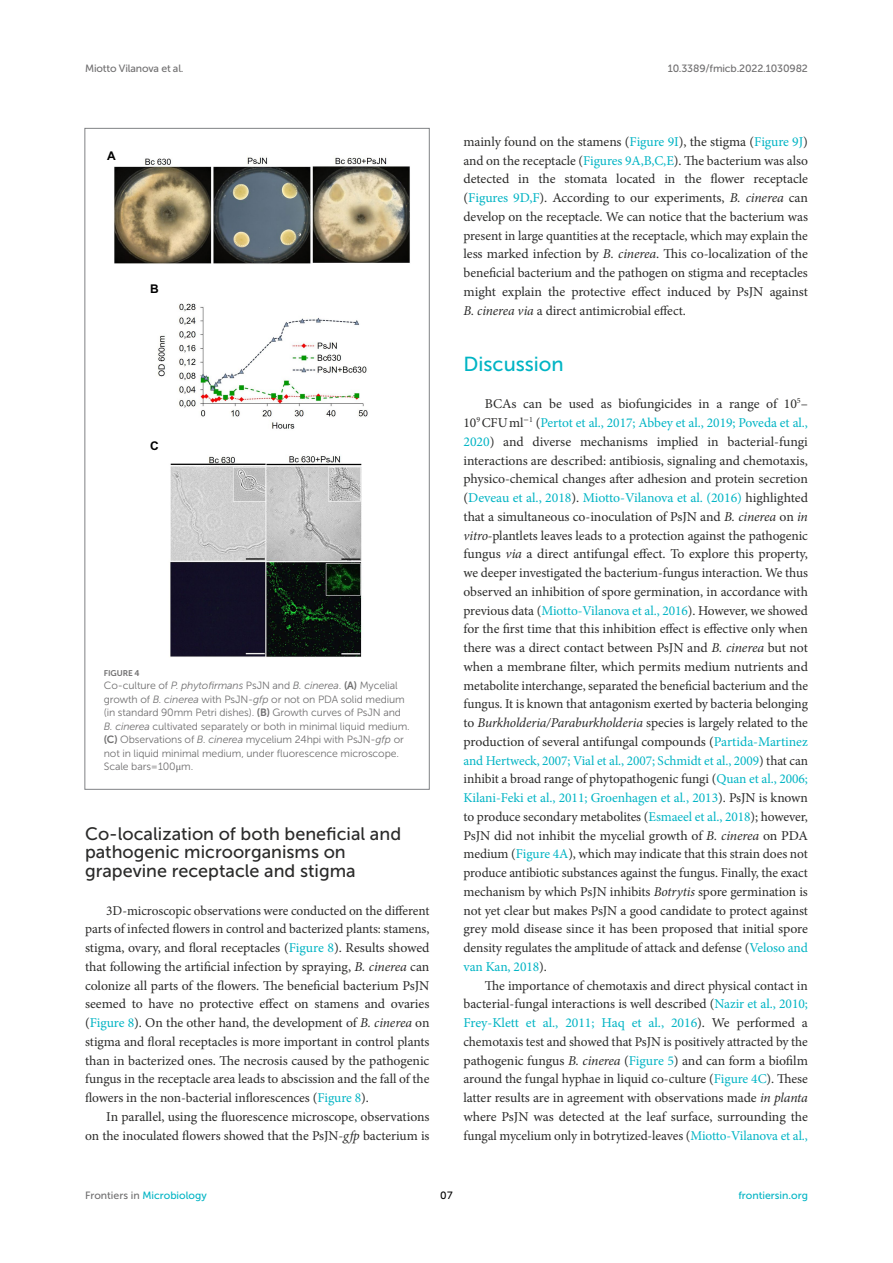
<style>
.page{position:relative;width:893px;height:1263px;background:#fff}
.page>*{position:absolute;margin:0;border:0;box-sizing:border-box;transform-origin:0 0}
.HEAD_1{font:20.25px "Museo Sans 500";color:#00b4c4}
.HEAD_2{font:18px/18.8px "Museo Sans 500";color:#2b2b2a}
.TEXT_FLUSH{font:13.5px/18.8px "Minion Pro";letter-spacing:-.005em;color:#2b2b2a;text-align:justify}
.TEXT{font:13.5px/18.8px "Minion Pro";letter-spacing:-.005em;color:#2b2b2a;text-align:justify}
.t1{font:700 12px "Arial";color:#000}
.FIG_LEG{font:10.5px/13.5px "Museo Sans 300";letter-spacing:-.01em;color:#706f70}
.t2{font:10.5px "Museo Sans 500";letter-spacing:-.015em;color:#706f70}
.t3{font:10.5px "Museo Sans 500";color:#00b4c4}
.t4{font:10.5px "Museo Sans 500";color:#000}
.FIG_HD{font:8.25px "Museo Sans 700";letter-spacing:-.01em;color:#706f70}
.s1{font-style:italic}
.s2{font-family:"Museo Sans 700"}
.s3{font-family:"STIX General"}
.s4{color:#00b4c4}
.s5{color:#706f70}
</style>
<div class="page">
<img style="left:114px;top:156px;width:296px;height:501px">
<p class="t2" style="left:85px;top:63px;width:100px">Miotto Vilanova et al.</p>
<p class="t2" style="left:668px;top:63px;width:142px">10.3389/fmicb.2022.1030982</p>
<p class="t1" style="left:107px;top:147px;width:10px">A</p>
<p class="t1" style="left:150px;top:281px;width:10px">B</p>
<p class="t1" style="left:150px;top:438px;width:10px">C</p>
<p class="FIG_HD" style="left:104px;top:668px;width:37px">FIGURE 4</p>
<p class="FIG_LEG" style="left:104px;top:679px;width:308px">Co-culture of <span class="s1">P. phytofirmans</span> PsJN and <span class="s1">B. cinerea</span>. <span class="s2">(A)</span> Mycelial growth of <span class="s1">B. cinerea</span> with PsJN-<span class="s1">gfp</span> or not on PDA solid medium (in standard 90 mm Petri dishes). <span class="s2">(B)</span> Growth curves of PsJN and <span class="s1">B. cinerea</span> cultivated separately or both in minimal liquid medium. <span class="s2">(C)</span> Observations of <span class="s1">B. cinerea</span> mycelium 24 hpi with PsJN-<span class="s1">gfp</span> or not in liquid minimal medium, under fluorescence microscope.<br>Scale bars = 100 <span class="s3">μ</span>m.</p>
<p class="HEAD_2" style="left:85px;top:824px;width:318px">Co-localization of both beneficial and pathogenic microorganisms on grapevine receptacle and stigma</p>
<p class="TEXT_FLUSH" style="left:85px;top:901px;width:346px;text-indent:21px">3D-microscopic observations were conducted on the different parts of infected flowers in control and bacterized plants: stamens, stigma, ovary, and floral receptacles (<span class="s4">Figure 8</span>). Results showed that following the artificial infection by spraying, <span class="s1">B. cinerea</span> can colonize all parts of the flowers. The beneficial bacterium PsJN seemed to have no protective effect on stamens and ovaries (<span class="s4">Figure 8</span>). On the other hand, the development of <span class="s1">B. cinerea</span> on stigma and floral receptacles is more important in control plants than in bacterized ones. The necrosis caused by the pathogenic fungus in the receptacle area leads to abscission and the fall of the flowers in the non-bacterial inflorescences (<span class="s4">Figure 8</span>).</p>
<p class="TEXT" style="left:85px;top:1107px;width:346px;text-align:right">In parallel, using the fluorescence microscope, observations<br>on the inoculated flowers showed that the PsJN-<span class="s1">gfp</span> bacterium is</p>
<p class="TEXT" style="left:463px;top:132px;width:346px">mainly found on the stamens (<span class="s4">Figure 9I</span>), the stigma (<span class="s4">Figure 9J</span>) and on the receptacle (<span class="s4">Figures 9A,B,C,E</span>). The bacterium was also detected in the stomata located in the flower receptacle (<span class="s4">Figures 9D,F</span>). According to our experiments, <span class="s1">B. cinerea</span> can develop on the receptacle. We can notice that the bacterium was present in large quantities at the receptacle, which may explain the less marked infection by <span class="s1">B. cinerea</span>. This co-localization of the beneficial bacterium and the pathogen on stigma and receptacles might explain the protective effect induced by PsJN against <span class="s1">B. cinerea via</span> a direct antimicrobial effect.</p>
<p class="HEAD_1" style="left:463px;top:353px;width:102px">Discussion</p>
<p class="TEXT_FLUSH" style="left:463px;top:395px;width:346px;text-indent:21px">BCAs can be used as biofungicides in a range of 10<sup>5</sup>– 10<sup>9</sup> CFUml<sup>−</sup><sup>1</sup> (<span class="s4">Pertot et al., 2017; Abbey et al., 2019; Poveda et al., 2020</span>) and diverse mechanisms implied in bacterial-fungi interactions are described: antibiosis, signaling and chemotaxis, physico-chemical changes after adhesion and protein secretion (<span class="s4">Deveau et al., 2018</span>). <span class="s4">Miotto-Vilanova et al. (2016)</span> highlighted that a simultaneous co-inoculation of PsJN and <span class="s1">B. cinerea</span> on <span class="s1">in vitro-</span>plantlets leaves leads to a protection against the pathogenic fungus <span class="s1">via</span> a direct antifungal effect. To explore this property, we deeper investigated the bacterium-fungus interaction. We thus observed an inhibition of spore germination, in accordance with previous data (<span class="s4">Miotto-Vilanova et al., 2016</span>). However, we showed for the first time that this inhibition effect is effective only when there was a direct contact between PsJN and <span class="s1">B. cinerea</span> but not when a membrane filter, which permits medium nutrients and metabolite interchange, separated the beneficial bacterium and the fungus. It is known that antagonism exerted by bacteria belonging to <span class="s1">Burkholderia/Paraburkholderia</span> species is largely related to the production of several antifungal compounds (<span class="s4">Partida-Martinez and Hertweck, 2007; Vial et al., 2007; Schmidt et al., 2009</span>) that can inhibit a broad range of phytopathogenic fungi (<span class="s4">Quan et al., 2006; Kilani-Feki et al., 2011; Groenhagen et al., 2013</span>). PsJN is known to produce secondary metabolites (<span class="s4">Esmaeel et al., 2018</span>); however, PsJN did not inhibit the mycelial growth of <span class="s1">B. cinerea</span> on PDA medium (<span class="s4">Figure 4A</span>), which may indicate that this strain does not produce antibiotic substances against the fungus. Finally, the exact mechanism by which PsJN inhibits <span class="s1">Botrytis</span> spore germination is not yet clear but makes PsJN a good candidate to protect against grey mold disease since it has been proposed that initial spore density regulates the amplitude of attack and defense (<span class="s4">Veloso and van Kan, 2018</span>).</p>
<p class="TEXT" style="left:463px;top:976px;width:346px;text-indent:21px">The importance of chemotaxis and direct physical contact in bacterial-fungal interactions is well described (<span class="s4">Nazir et al., 2010; Frey-Klett et al., 2011; Haq et al., 2016</span>). We performed a chemotaxis test and showed that PsJN is positively attracted by the pathogenic fungus <span class="s1">B. cinerea</span> (<span class="s4">Figure 5</span>) and can form a biofilm around the fungal hyphae in liquid co-culture (<span class="s4">Figure 4C</span>). These latter results are in agreement with observations made <span class="s1">in planta </span>where PsJN was detected at the leaf surface, surrounding the fungal mycelium only in botrytized-leaves (<span class="s4">Miotto-Vilanova et al.,</span></p>
<p class="t3" style="left:85px;top:1190px;width:123px"><span class="s5">Frontiers in</span> Microbiology</p>
<p class="t4" style="left:440px;top:1190px;width:14px">07</p>
<p class="t3" style="left:738px;top:1190px;width:71px">frontiersin.org</p>
</div>
